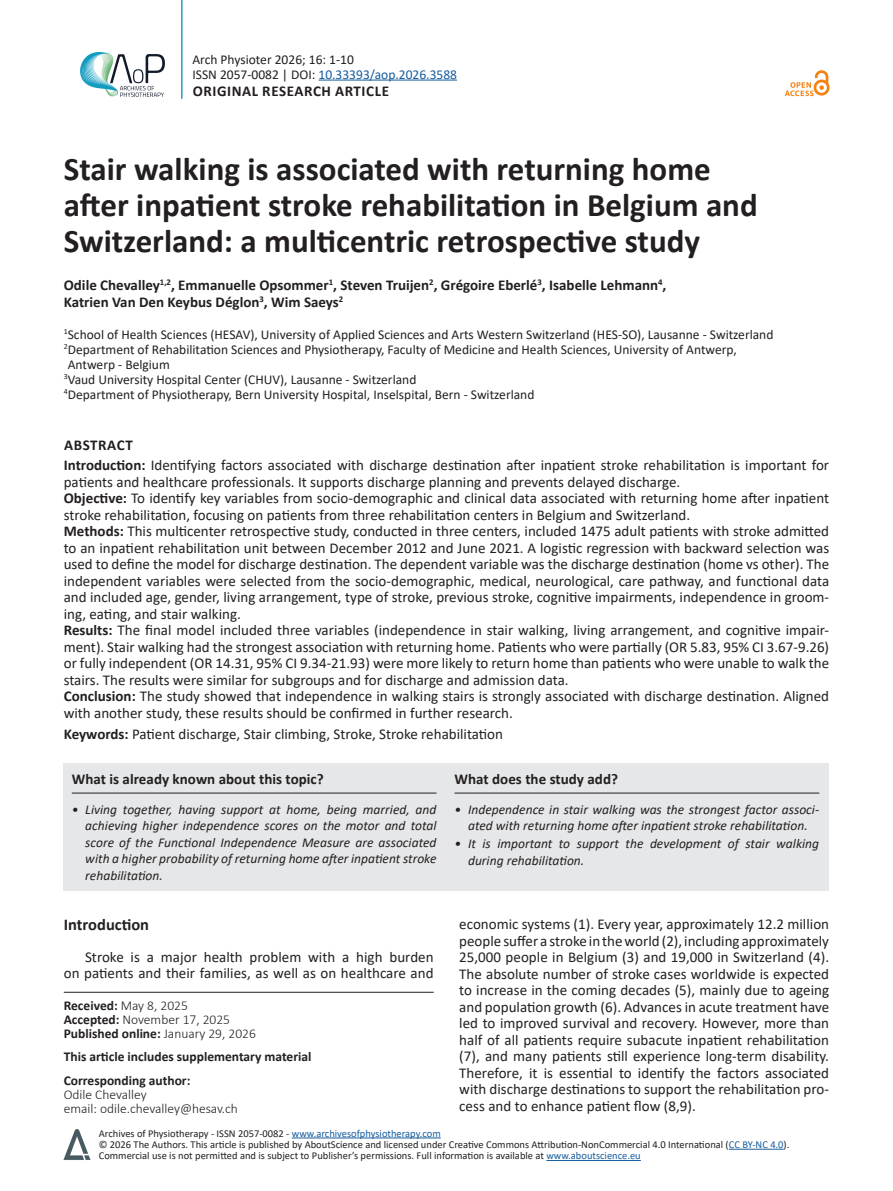
<style>
.page{position:relative;width:893px;height:1191px;background:#fff}
.page>*{position:absolute;margin:0;border:0;box-sizing:border-box;transform-origin:0 0}
._09_ARTICLE_TITLE{font:700 33px/36px "Calibri";color:#231f20}
._16_SECTION_level_1_heading{font:700 16.5px "Calibri";color:#231f20}
._14_ARTICLE_ABSTRACT{font:15px/16.5px "Calibri";color:#231f20}
._19_FULL_TEXT{font:15px/16.5px "Calibri";color:#231f20;text-align:justify}
._11_AUTHORS_LIST{font:700 15px/16.5px "Calibri";color:#231f20}
._15_KEYWORDS{font:15px "Calibri";color:#231f20}
.Topic_Head{font:700 15px "Calibri";color:#231f20}
._11_AUTHORS_LIST-2{font:700 15px "Calibri";letter-spacing:.04em;color:#231f20}
._14_ABSTRACT_TITLE{font:700 15px "Calibri";letter-spacing:.04em;color:#231f20}
._11_AUTHORS_XAFFILIATION_LIST{font:13.5px/15px "Calibri";color:#231f20}
.Topic_text_bl{font:italic 13.5px/16.5px "Calibri";color:#231f20;text-align:justify}
._22_CORR_AUTHOR{font:700 13.5px "Calibri";color:#231f20}
._22_CORR_AUTHOR-2{font:300 13.5px "Calibri";color:#231f20}
.t1{font:10.5px/11.2px "Calibri";color:#231f20}
.s1{color:#175d9e}
.s2{font-weight:700}
.s3{font-weight:300}
</style>
<div class="page">
<hr style="left:319px;top:80px;width:138px;height:1px;background:#175d9e">
<img style="left:81px;top:53px;width:84px;height:43px">
<hr style="left:181px;top:0;width:2px;height:99px;background:#209dbf">
<hr style="left:292px;top:1137px;width:149px;height:1px;background:#175d9e">
<hr style="left:729px;top:1148px;width:55px;height:1px;background:#175d9e">
<hr style="left:546px;top:1160px;width:95px;height:1px;background:#175d9e">
<img style="left:63px;top:1129px;width:28px;height:31px">
<img style="left:785px;top:70px;width:45px;height:27px">
<hr style="left:64px;top:992px;width:370px;height:1px;background:#231f20">
<div style="left:63px;top:763px;width:765px;height:127px;background:#e6e7e9"></div>
<hr style="left:72px;top:792px;width:364px;height:1px;background:#231f20">
<hr style="left:454px;top:792px;width:365px;height:1px;background:#231f20">
<p class="_11_AUTHORS_XAFFILIATION_LIST" style="left:192px;top:51px;width:266px">Arch Physioter 2026; 16: 1-10<br>ISSN 2057-0082 | DOI: <span class="s1">10.33393/aop.2026.3588</span></p>
<p class="_11_AUTHORS_LIST-2" style="left:193px;top:80px;width:198px">ORIGINAL RESEARCH ARTICLE</p>
<p class="_09_ARTICLE_TITLE" style="left:64px;top:151px;width:695px">Stair walking is associated with returning home after inpatient stroke rehabilitation in Belgium and<br>Switzerland: a multicentric retrospective study</p>
<p class="_11_AUTHORS_LIST" style="left:64px;top:276px;width:604px">Odile Chevalley<sup>1,2</sup>, Emmanuelle Opsommer<sup>1</sup>, Steven Truijen<sup>2</sup>, Grégoire Eberlé<sup>3</sup>, Isabelle Lehmann<sup>4</sup>,<br>Katrien Van Den Keybus Déglon<sup>3</sup>, Wim Saeys<sup>2</sup></p>
<p class="_11_AUTHORS_XAFFILIATION_LIST" style="left:64px;top:326px;width:711px"><sup>1</sup>School of Health Sciences (HESAV), University of Applied Sciences and Arts Western Switzerland (HES-SO), Lausanne - Switzerland</p>
<p class="_11_AUTHORS_XAFFILIATION_LIST" style="left:64px;top:341px;width:675px"><sup>2</sup>Department of Rehabilitation Sciences and Physiotherapy, Faculty of Medicine and Health Sciences, University of Antwerp,<br>Antwerp - Belgium</p>
<p class="_11_AUTHORS_XAFFILIATION_LIST" style="left:64px;top:371px;width:354px"><sup>3</sup>Vaud University Hospital Center (CHUV), Lausanne - Switzerland</p>
<p class="_11_AUTHORS_XAFFILIATION_LIST" style="left:64px;top:386px;width:472px"><sup>4</sup>Department of Physiotherapy, Bern University Hospital, Inselspital, Bern - Switzerland</p>
<p class="_14_ABSTRACT_TITLE" style="left:64px;top:434px;width:70px">ABSTRACT</p>
<p class="_14_ARTICLE_ABSTRACT" style="left:64px;top:457px;width:767px"><span class="s2">Introduction:</span> Identifying factors associated with discharge destination after inpatient stroke rehabilitation is important for patients and healthcare professionals. It supports discharge planning and prevents delayed discharge.</p>
<p class="_14_ARTICLE_ABSTRACT" style="left:64px;top:490px;width:767px"><span class="s2">Objective:</span> To identify key variables from socio-demographic and clinical data associated with returning home after inpatient stroke rehabilitation, focusing on patients from three rehabilitation centers in Belgium and Switzerland.</p>
<p class="_14_ARTICLE_ABSTRACT" style="left:64px;top:523px;width:767px;text-align:justify"><span class="s2">Methods:</span> This multicenter retrospective study, conducted in three centers, included 1475 adult patients with stroke admitted to an inpatient rehabilitation unit between December 2012 and June 2021. A logistic regression with backward selection was used to define the model for discharge destination. The dependent variable was the discharge destination (home vs other). The independent variables were selected from the socio-demographic, medical, neurological, care pathway, and functional data and included age, gender, living arrangement, type of stroke, previous stroke, cognitive impairments, independence in groom&shy;ing, eating, and stair walking.</p>
<p class="_14_ARTICLE_ABSTRACT" style="left:64px;top:622px;width:767px;text-align:justify"><span class="s2">Results:</span> The final model included three variables (independence in stair walking, living arrangement, and cognitive impair&shy;ment). Stair walking had the strongest association with returning home. Patients who were partially (OR 5.83, 95% CI 3.67-9.26) or fully independent (OR 14.31, 95% CI 9.34-21.93) were more likely to return home than patients who were unable to walk the stairs. The results were similar for subgroups and for discharge and admission data.</p>
<p class="_14_ARTICLE_ABSTRACT" style="left:64px;top:688px;width:767px"><span class="s2">Conclusion:</span> The study showed that independence in walking stairs is strongly associated with discharge destination. Aligned with another study, these results should be confirmed in further research.</p>
<p class="_15_KEYWORDS" style="left:64px;top:723px;width:441px"><span class="s2">Keywords:</span> Patient discharge, Stair climbing, Stroke, Stroke rehabilitation</p>
<p class="Topic_Head" style="left:72px;top:768px;width:253px">What is already known about this topic?</p>
<p class="Topic_text_bl" style="left:85px;top:800px;width:353px;text-indent:-14px">• Living together, having support at home, being married, and achieving higher independence scores on the motor and total score of the Functional Independence Measure are associated with a higher probability of returning home after inpatient stroke rehabilitation.</p>
<p class="Topic_Head" style="left:454px;top:768px;width:165px">What does the study add?</p>
<p class="Topic_text_bl" style="left:454px;top:800px;width:366px;text-align:center">• Independence in stair walking was the strongest factor associ&shy;ated with returning home after inpatient stroke rehabilitation.</p>
<p class="Topic_text_bl" style="left:468px;top:835px;width:353px;text-indent:-14px">• It is important to support the development of stair walking during rehabilitation.</p>
<p class="_16_SECTION_level_1_heading" style="left:64px;top:913px;width:87px">Introduction</p>
<p class="_19_FULL_TEXT" style="left:64px;top:948px;width:371px;text-align:right">Stroke is a major health problem with a high burden<br>on patients and their families, as well as on healthcare and</p>
<p class="_22_CORR_AUTHOR" style="left:64px;top:995px;width:126px">Received: <span class="s3">May 8, 2025</span></p>
<p class="_22_CORR_AUTHOR-2" style="left:64px;top:1011px;width:168px"><span class="s2">Accepted:</span> November 17, 2025</p>
<p class="_22_CORR_AUTHOR" style="left:64px;top:1024px;width:194px">Published online: <span class="s3">January 29, 2026</span></p>
<p class="_22_CORR_AUTHOR" style="left:64px;top:1047px;width:249px">This article includes supplementary material</p>
<p class="_22_CORR_AUTHOR" style="left:64px;top:1070px;width:128px">Corresponding author:</p>
<p class="_22_CORR_AUTHOR-2" style="left:64px;top:1086px;width:84px">Odile Chevalley</p>
<p class="_22_CORR_AUTHOR-2" style="left:64px;top:1100px;width:176px">email: odile.chevalley@hesav.ch</p>
<p class="_19_FULL_TEXT" style="left:459px;top:915px;width:371px">economic systems (1). Every year, approximately 12.2 million people suffer a stroke in the world (2), including approximately 25,000 people in Belgium (3) and 19,000 in Switzerland (4).<br>The absolute number of stroke cases worldwide is expected to increase in the coming decades (5), mainly due to ageing and population growth (6). Advances in acute treatment have led to improved survival and recovery. However, more than half of all patients require subacute inpatient rehabilitation (7), and many patients still experience long-term disability.<br>Therefore, it is essential to identify the factors associated with discharge destinations to support the rehabilitation pro&shy;cess and to enhance patient flow (8,9).</p>
<p class="t1" style="left:99px;top:1127px;width:692px">Archives of Physiotherapy - ISSN 2057-0082 - <span class="s1">www.archivesofphysiotherapy.com<br></span>© 2026 The Authors. This article is published by AboutScience and licensed under Creative Commons Attribution-NonCommercial 4.0 International (<span class="s1">CC BY-NC 4.0</span>).<br>Commercial use is not permitted and is subject to Publisher’s permissions. Full information is available at <span class="s1">www.aboutscience.eu</span></p>
</div>
